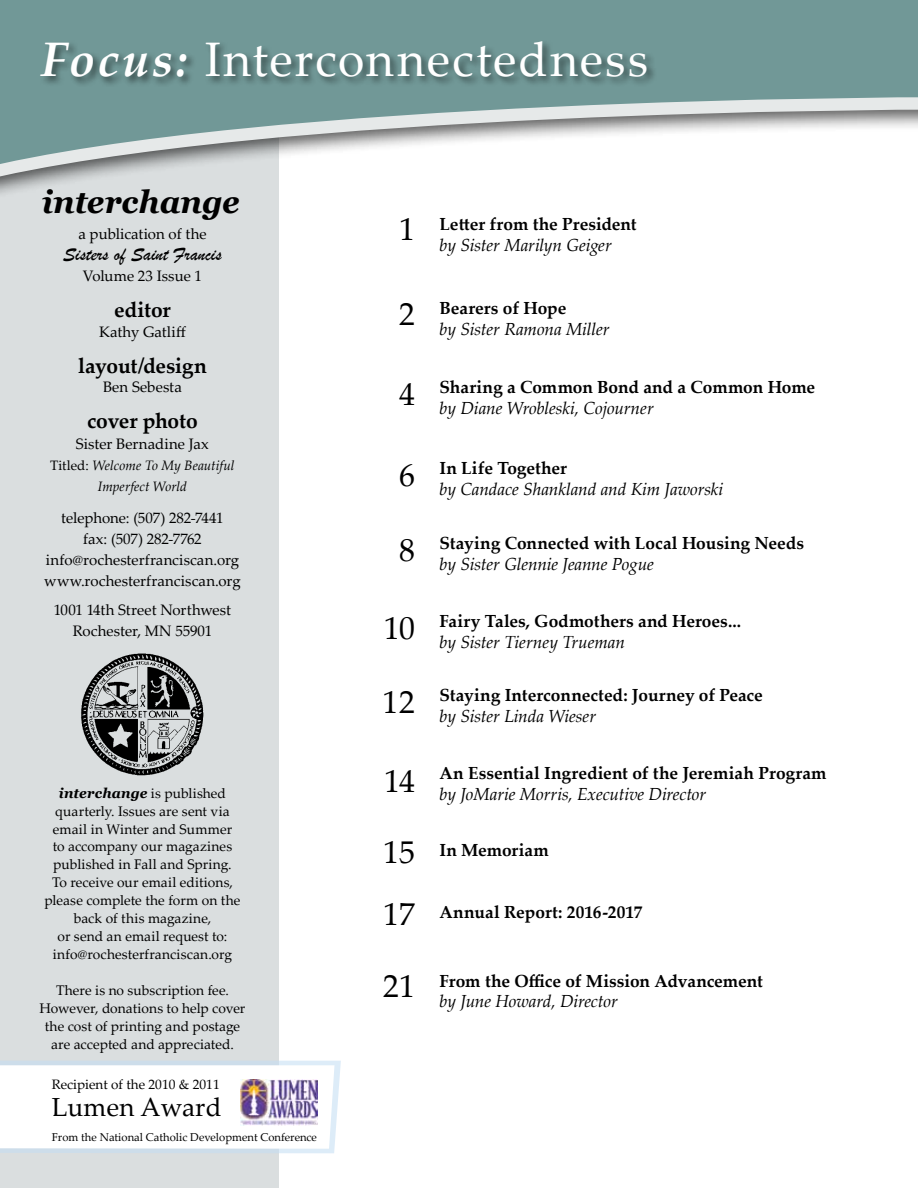
<style>
.page{position:relative;width:918px;height:1188px;background:#fff}
.page>*{position:absolute;margin:0;border:0;box-sizing:border-box;transform-origin:0 0}
.t1{font:48.45px "Palatino Linotype";letter-spacing:.04em;color:#fff}
.t2{font:32.1px "Palatino Linotype";color:#000}
.t3{font:italic 700 31.8px "Georgia";letter-spacing:-.005em;color:#000}
.t4{font:26.1px "Palatino Linotype";letter-spacing:.01em;color:#000}
.t5{font:700 21.15px "Palatino Linotype";letter-spacing:-.01em;color:#000}
.t6{font:19.65px "Brush Script";color:#000}
.t7{font:700 17.55px "Palatino Linotype";color:#000}
.t8{font:italic 17.55px "Palatino Linotype";letter-spacing:-.005em;color:#000}
.t9{font:15.15px/21px "Palatino Linotype";color:#000;text-align:center}
.t10{font:13.95px/18px "Palatino Linotype";letter-spacing:.005em;color:#000;text-align:center}
.t11{font:italic 700 13.95px "Georgia";letter-spacing:.01em;color:#000}
.t12{font:italic 13.65px/21px "Palatino Linotype";color:#000;text-align:center}
.t13{font:13.65px "Palatino Linotype";color:#000}
.t14{font:11.4px "Palatino Linotype";color:#000}
.s1{font-weight:700;font-style:italic}
.s2{font-style:normal}
.s3{font-family:"Palatino Linotype";font-weight:400;font-style:normal}
</style>
<div class="page">
<div style="left:0;top:0;width:278px;height:1188px;background:#dadedf"></div>
<div style="left:0;top:0;width:918px;height:203px;background:#000;opacity:.65"></div>
<svg style="left:0;top:170px;width:918px;height:13px"></svg>
<svg style="left:0;top:0;width:918px;height:170px;fill:#719897"></svg>
<div style="left:38px;top:39px;width:619px;height:48px;background:#000;opacity:.5"></div>
<svg style="left:0;top:1061px;width:341px;height:92px"></svg>
<img style="left:240px;top:1080px;width:78px;height:46px">
<img style="left:81px;top:653px;width:123px;height:123px">
<h1 class="t1" style="left:41px;top:25px;width:609px"><span class="s1">Focus:</span> Interconnectedness</h1>
<h3 class="t3" style="left:42px;top:181px;width:199px">interchange</h3>
<p class="t9" style="left:78px;top:222px;width:130px">a publication of the</p>
<h3 class="t6" style="left:63px;top:241px;width:160px">Sisters of Saint Francis</h3>
<p class="t9" style="left:83px;top:264px;width:121px">Volume 23 Issue 1</p>
<h3 class="t5" style="left:114px;top:295px;width:58px">editor</h3>
<p class="t9" style="left:99px;top:321px;width:88px">Kathy Gatliff</p>
<h3 class="t5" style="left:78px;top:351px;width:130px">layout/design</h3>
<p class="t9" style="left:103px;top:376px;width:80px">Ben Sebesta</p>
<h3 class="t5" style="left:87px;top:406px;width:112px">cover photo</h3>
<p class="t9" style="left:76px;top:433px;width:135px">Sister Bernadine Jax</p>
<p class="t12" style="left:50px;top:455px;width:186px"><span class="s2">Titled:</span> Welcome To My Beautiful<br>Imperfect World</p>
<p class="t9" style="left:44px;top:507px;width:198px">telephone: (507) 282-7441<br>fax: (507) 282-7762 info@rochesterfranciscan.org www.rochesterfranciscan.org</p>
<p class="t9" style="left:54px;top:599px;width:179px">1001 14th Street Northwest<br>Rochester, MN 55901</p>
<p class="t11" style="left:59px;top:784px;width:169px">interchange <span class="s3">is published</span></p>
<p class="t10" style="left:45px;top:801px;width:197px">quarterly. Issues are sent via email in Winter and Summer<br>to accompany our magazines published in Fall and Spring.<br>To receive our email editions, please complete the form on the back of this magazine,<br>or send an email request to: info@rochesterfranciscan.org</p>
<p class="t10" style="left:40px;top:981px;width:207px">There is no subscription fee.<br>However, donations to help cover the cost of printing and postage are accepted and appreciated.</p>
<p class="t13" style="left:52px;top:1075px;width:170px">Recipient of the 2010 &amp; 2011</p>
<h3 class="t4" style="left:52px;top:1088px;width:171px">Lumen Award</h3>
<p class="t14" style="left:52px;top:1129px;width:267px">From the National Catholic Development Conference</p>
<h2 class="t2" style="left:399px;top:206px;width:17px">1</h2>
<p class="t7" style="left:439px;top:211px;width:199px">Letter from the President</p>
<p class="t8" style="left:439px;top:232px;width:174px">by Sister Marilyn Geiger</p>
<h2 class="t2" style="left:399px;top:291px;width:17px">2</h2>
<p class="t7" style="left:439px;top:296px;width:129px">Bearers of Hope</p>
<p class="t8" style="left:439px;top:316px;width:172px">by Sister Ramona Miller</p>
<h2 class="t2" style="left:399px;top:372px;width:17px">4</h2>
<p class="t7" style="left:439px;top:374px;width:377px">Sharing a Common Bond and a Common Home</p>
<p class="t8" style="left:439px;top:395px;width:216px">by Diane Wrobleski, Cojourner</p>
<h2 class="t2" style="left:399px;top:453px;width:17px">6</h2>
<p class="t7" style="left:439px;top:455px;width:129px">In Life Together</p>
<p class="t8" style="left:439px;top:476px;width:286px">by Candace Shankland and Kim Jaworski</p>
<h2 class="t2" style="left:399px;top:527px;width:17px">8</h2>
<p class="t7" style="left:439px;top:531px;width:366px">Staying Connected with Local Housing Needs</p>
<p class="t8" style="left:439px;top:552px;width:216px">by Sister Glennie Jeanne Pogue</p>
<h2 class="t2" style="left:384px;top:605px;width:33px">10</h2>
<p class="t7" style="left:439px;top:609px;width:303px">Fairy Tales, Godmothers and Heroes...</p>
<p class="t8" style="left:439px;top:630px;width:187px">by Sister Tierney Trueman</p>
<h2 class="t2" style="left:383px;top:680px;width:34px">12</h2>
<p class="t7" style="left:439px;top:683px;width:325px">Staying Interconnected: Journey of Peace</p>
<p class="t8" style="left:439px;top:703px;width:158px">by Sister Linda Wieser</p>
<h2 class="t2" style="left:384px;top:758px;width:32px">14</h2>
<h2 class="t2" style="left:383px;top:829px;width:33px">15</h2>
<p class="t7" style="left:439px;top:761px;width:389px">An Essential Ingredient of the Jeremiah Program</p>
<p class="t8" style="left:439px;top:781px;width:268px">by JoMarie Morris, Executive Director</p>
<p class="t7" style="left:439px;top:837px;width:111px">In Memoriam</p>
<h2 class="t2" style="left:383px;top:892px;width:33px">17</h2>
<p class="t7" style="left:439px;top:900px;width:205px">Annual Report: 2016-2017</p>
<h2 class="t2" style="left:383px;top:963px;width:33px">21</h2>
<p class="t7" style="left:439px;top:968px;width:325px">From the Office of Mission Advancement</p>
<p class="t8" style="left:439px;top:989px;width:180px">by June Howard, Director</p>
</div>
